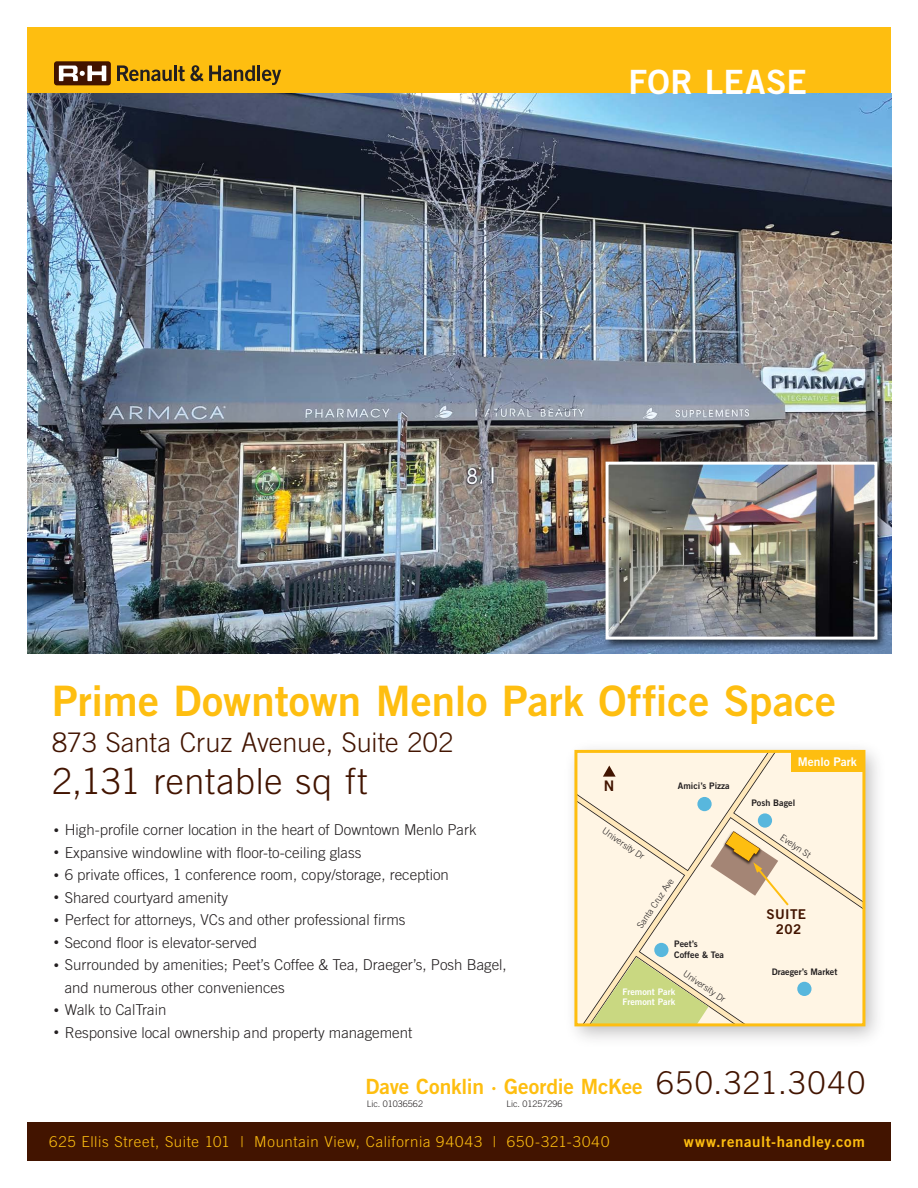
<style>
.page{position:relative;width:918px;height:1188px;background:#fff}
.page>*{position:absolute;margin:0;border:0;box-sizing:border-box;transform-origin:0 0}
.t1{font:42px "Trade Gothic Bold Two";color:#febe10}
.t2{font:300 36px "Trade Gothic";letter-spacing:.02em;color:#421400}
.t3{font:33.45px "Trade Gothic Bold Two";letter-spacing:.01em;color:#fff}
.t4{font:300 27px "Trade Gothic";color:#421400}
.t5{font:21px "Trade Gothic Bold Two";letter-spacing:-.005em;color:#febe10}
.t6{font:300 15px/22.5px "Trade Gothic";color:#231f20}
.t7{font:300 15px "Trade Gothic";letter-spacing:.045em;color:#febe10}
.t8{font:15px "Trade Gothic Bold Two";letter-spacing:.04em;color:#febe10}
.t9{font:14.55px "Trade Gothic Bold Two";color:#421400}
.t10{font:13.5px/15px "Trade Gothic Bold Two";letter-spacing:.025em;color:#421400;text-align:center}
.t11{font:12px "Trade Gothic Bold Two";color:#fff}
.t12{font:300 9px "Trade Gothic";color:#231f20}
.t13{font:9px/10.8px "Trade Gothic Bold Two";color:#231f20}
.t14{font:9px "Trade Gothic Bold Two";color:#fff}
.s1{font-size:10.5px}
.s2{font-family:"Trade Gothic";font-weight:300;font-size:31.5px;color:#421400}
</style>
<div class="page">
<img style="left:573px;top:749px;width:304px;height:290px">
<div style="left:576px;top:751px;width:288px;height:274px;background:#fff5e4"></div>
<svg style="left:609px;top:754px;width:166px;height:190px"></svg>
<div style="left:697px;top:797px;width:15px;height:14px;background:#58b7dd;border-radius:50%"></div>
<div style="left:797px;top:982px;width:15px;height:14px;background:#58b7dd;border-radius:50%"></div>
<div style="left:791px;top:751px;width:73px;height:21px;background:#febe10"></div>
<svg style="left:578px;top:766px;width:120px;height:118px"></svg>
<svg style="left:584px;top:944px;width:158px;height:78px"></svg>
<div style="left:574px;top:750px;width:291px;height:276px;border:3px solid #febe10"></div>
<svg style="left:710px;top:805px;width:154px;height:110px"></svg>
<div style="left:27px;top:27px;width:864px;height:67px;background:#febe10"></div>
<img style="left:27px;top:94px;width:864px;height:559px">
<div style="left:27px;top:1123px;width:864px;height:38px;background:#421400"></div>
<div style="left:54px;top:61px;width:57px;height:24px;background:#421400;border-radius:3px"></div>
<svg style="left:59px;top:66px;width:47px;height:15px"></svg>
<svg style="left:117px;top:65px;width:55px;height:16px"></svg>
<hr style="left:174px;top:65px;width:3px;height:16px;background:#231f20">
<svg style="left:178px;top:65px;width:25px;height:16px"></svg>
<svg style="left:209px;top:65px;width:46px;height:16px"></svg>
<hr style="left:257px;top:65px;width:3px;height:16px;background:#231f20">
<svg style="left:262px;top:70px;width:19px;height:15px"></svg>
<img style="left:599px;top:455px;width:292px;height:198px">
<img style="left:610px;top:466px;width:263px;height:170px">
<div style="left:606px;top:462px;width:271px;height:178px;border:3px solid #fff"></div>
<h3 class="t3" style="left:629px;top:61px;width:180px">FOR LEASE</h3>
<h1 class="t1" style="left:52px;top:675px;width:786px">Prime Downtown Menlo Park Office Space</h1>
<h3 class="t4" style="left:52px;top:727px;width:403px">873 Santa Cruz Avenue, Suite 202</h3>
<h2 class="t2" style="left:52px;top:760px;width:317px">2,131 rentable sq ft</h2>
<p class="t6" style="left:54px;top:818px;width:424px"><span class="s1">•</span> High-profile corner location in the heart of Downtown Menlo Park</p>
<p class="t6" style="left:54px;top:841px;width:309px"><span class="s1">•</span> Expansive windowline with floor-to-ceiling glass</p>
<p class="t6" style="left:54px;top:863px;width:397px"><span class="s1">•</span> 6 private offices, 1 conference room, copy/storage, reception</p>
<p class="t6" style="left:54px;top:886px;width:176px"><span class="s1">•</span> Shared courtyard amenity</p>
<p class="t6" style="left:54px;top:908px;width:353px"><span class="s1">•</span> Perfect for attorneys, VCs and other professional firms</p>
<p class="t6" style="left:54px;top:931px;width:205px"><span class="s1">•</span> Second floor is elevator-served</p>
<p class="t6" style="left:65px;top:953px;width:444px;text-indent:-11px"><span class="s1">•</span> Surrounded by amenities; Peet’s Coffee &amp; Tea, Draeger’s, Posh Bagel, and numerous other conveniences</p>
<p class="t6" style="left:54px;top:998px;width:114px"><span class="s1">•</span> Walk to CalTrain</p>
<p class="t6" style="left:54px;top:1021px;width:360px"><span class="s1">•</span> Responsive local ownership and property management</p>
<p class="t11" style="left:798px;top:754px;width:61px">Menlo Park</p>
<p class="t9" style="left:604px;top:776px;width:12px">N</p>
<p class="t13" style="left:678px;top:781px;width:53px">Amici’s Pizza</p>
<p class="t13" style="left:751px;top:797px;width:45px">Posh Bagel</p>
<p class="t12" style="left:606px;top:825px;width:51px;rotate:34deg">University Dr</p>
<p class="t12" style="left:784px;top:832px;width:36px;rotate:34deg">Evelyn St</p>
<p class="t12" style="left:635px;top:924px;width:59px;rotate:-56deg">Santa Cruz Ave</p>
<p class="t10" style="left:767px;top:907px;width:41px">SUITE<br>202</p>
<p class="t13" style="left:674px;top:938px;width:51px">Peet’s<br>Coffee &amp; Tea</p>
<p class="t13" style="left:772px;top:966px;width:67px">Draeger’s Market</p>
<p class="t12" style="left:687px;top:968px;width:51px;rotate:34deg">University Dr</p>
<p class="t14" style="left:622px;top:986px;width:54px">Fremont Park</p>
<p class="t14" style="left:622px;top:997px;width:54px">Fremont Park</p>
<h3 class="t5" style="left:366px;top:1073px;width:501px">Dave Conklin · Geordie McKee <span class="s2">650.321.3040</span></h3>
<p class="t12" style="left:367px;top:1099px;width:58px">Lic. 01036562</p>
<p class="t12" style="left:507px;top:1099px;width:58px">Lic. 01257296</p>
<p class="t7" style="left:49px;top:1133px;width:562px">625 Ellis Street, Suite 101 | Mountain View, California 94043 | 650-321-3040</p>
<p class="t8" style="left:684px;top:1132px;width:183px">www.renault-handley.com</p>
</div>
